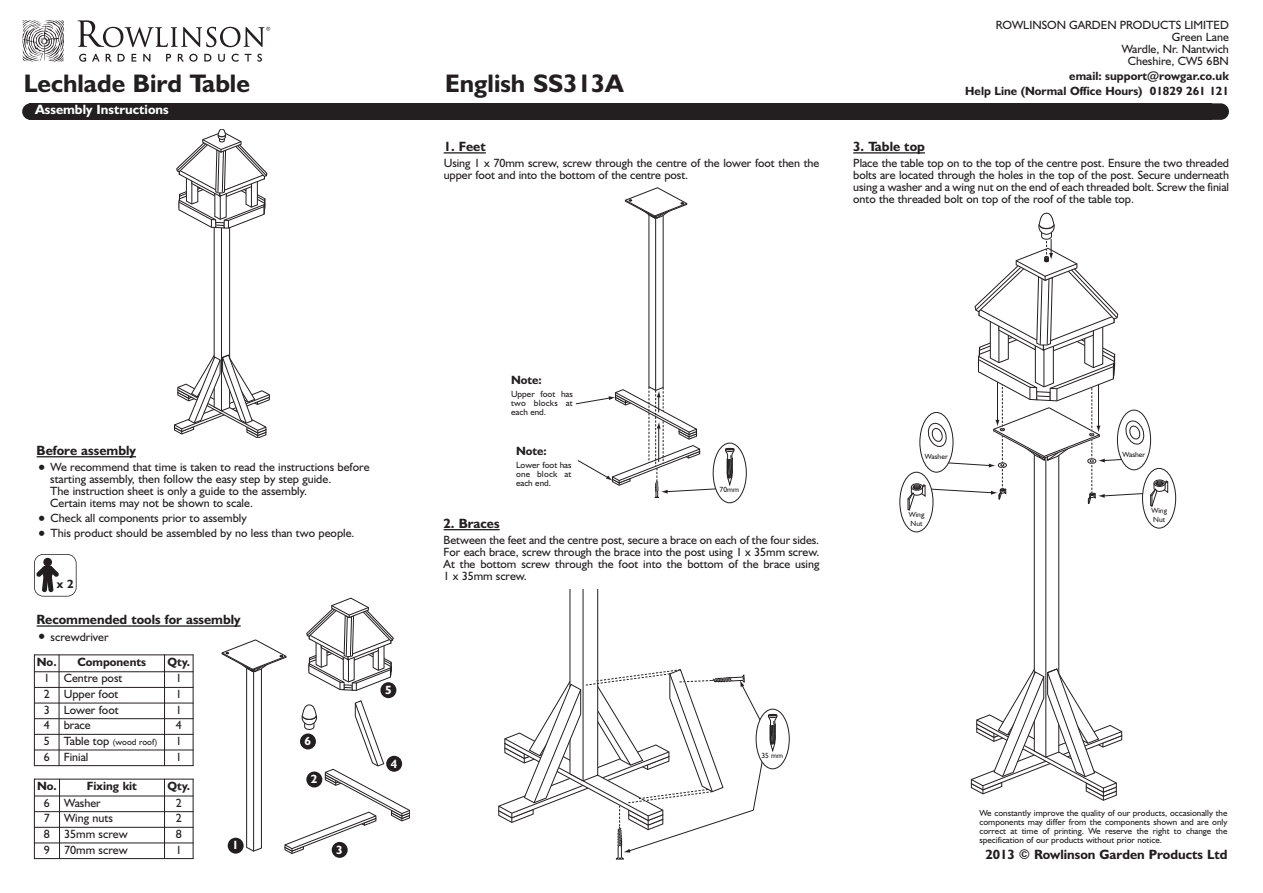
<style>
.page{position:relative;width:1263px;height:893px;background:#fff}
.page>*{position:absolute;margin:0;border:0;box-sizing:border-box;transform-origin:0 0}
.t1{font:700 25.5px "Humanist 521 BT";color:#231f20}
.t2{font:700 13.5px "Humanist 521 BT";color:#231f20}
.t3{font:700 13.5px "Humanist 521 BT";color:#fff}
.t4{font:12px/12px "Humanist 521 BT";color:#231f20}
.t5{font:700 12px/15px "Humanist 521 BT";color:#231f20;text-align:right}
.t6{font:700 12px "Humanist 521 BT";color:#fff}
.t7{font:9px/9px "Humanist 521 BT";color:#231f20;text-align:justify}
.t8{font:7.5px/9px "Humanist 521 BT";color:#231f20}
.s1{font-size:18px}
.s2{font-size:12px}
</style>
<div class="page">
<svg style="left:222px;top:598px;width:188px;height:256px"></svg>
<svg style="left:174px;top:129px;width:95px;height:309px"></svg>
<div style="left:306px;top:771px;width:16px;height:16px;background:#231f20;border-radius:50%"></div>
<div style="left:228px;top:838px;width:16px;height:16px;background:#231f20;border-radius:50%"></div>
<div style="left:332px;top:842px;width:16px;height:16px;background:#231f20;border-radius:50%"></div>
<hr style="left:37px;top:456px;width:99px;height:1px;background:#231f20">
<hr style="left:37px;top:625px;width:204px;height:2px;background:#231f20">
<svg style="left:43px;top:558px;width:9px;height:8px"></svg>
<svg style="left:37px;top:564px;width:22px;height:29px"></svg>
<div style="left:34px;top:554px;width:43px;height:43px;border:2px solid #231f20;border-radius:9px"></div>
<div style="left:22px;top:103px;width:33px;height:17px;background:#231f20;border-radius:8px"></div>
<svg style="left:23px;top:20px;width:41px;height:42px"></svg>
<svg style="left:79px;top:54px;width:7px;height:8px"></svg>
<svg style="left:92px;top:54px;width:8px;height:8px"></svg>
<svg style="left:106px;top:54px;width:6px;height:8px"></svg>
<svg style="left:118px;top:54px;width:7px;height:8px"></svg>
<svg style="left:132px;top:54px;width:4px;height:8px"></svg>
<svg style="left:143px;top:54px;width:7px;height:8px"></svg>
<svg style="left:166px;top:54px;width:5px;height:8px"></svg>
<svg style="left:178px;top:54px;width:20px;height:8px"></svg>
<svg style="left:204px;top:54px;width:7px;height:8px"></svg>
<svg style="left:218px;top:54px;width:7px;height:8px"></svg>
<svg style="left:232px;top:54px;width:7px;height:8px"></svg>
<svg style="left:245px;top:54px;width:6px;height:8px"></svg>
<svg style="left:257px;top:54px;width:5px;height:8px"></svg>
<svg style="left:78px;top:20px;width:192px;height:27px"></svg>
<div style="left:30px;top:103px;width:1182px;height:17px;background:#231f20"></div>
<div style="left:1197px;top:103px;width:32px;height:17px;background:#231f20;border-radius:8px"></div>
<div style="left:386px;top:756px;width:16px;height:16px;background:#231f20;border-radius:50%"></div>
<hr style="left:444px;top:152px;width:42px;height:2px;background:#231f20">
<hr style="left:34px;top:654px;width:1px;height:112px;background:#231f20">
<hr style="left:59px;top:654px;width:1px;height:112px;background:#231f20">
<hr style="left:164px;top:654px;width:1px;height:112px;background:#231f20">
<hr style="left:193px;top:654px;width:1px;height:112px;background:#231f20">
<hr style="left:34px;top:654px;width:159px;height:1px;background:#231f20">
<hr style="left:34px;top:671px;width:159px;height:1px;background:#231f20">
<hr style="left:34px;top:687px;width:159px;height:1px;background:#231f20">
<hr style="left:34px;top:703px;width:159px;height:1px;background:#231f20">
<hr style="left:34px;top:718px;width:159px;height:1px;background:#231f20">
<hr style="left:34px;top:734px;width:159px;height:1px;background:#231f20">
<hr style="left:34px;top:750px;width:159px;height:1px;background:#231f20">
<hr style="left:34px;top:765px;width:159px;height:1px;background:#231f20">
<hr style="left:34px;top:779px;width:1px;height:80px;background:#231f20">
<hr style="left:59px;top:779px;width:1px;height:80px;background:#231f20">
<hr style="left:164px;top:779px;width:1px;height:80px;background:#231f20">
<hr style="left:193px;top:779px;width:1px;height:80px;background:#231f20">
<hr style="left:34px;top:779px;width:159px;height:1px;background:#231f20">
<hr style="left:34px;top:796px;width:159px;height:1px;background:#231f20">
<hr style="left:34px;top:811px;width:159px;height:1px;background:#231f20">
<hr style="left:34px;top:827px;width:159px;height:1px;background:#231f20">
<hr style="left:34px;top:843px;width:159px;height:1px;background:#231f20">
<hr style="left:34px;top:858px;width:159px;height:1px;background:#231f20">
<div style="left:380px;top:682px;width:16px;height:16px;background:#231f20;border-radius:50%"></div>
<svg style="left:713px;top:443px;width:34px;height:60px"></svg>
<svg style="left:576px;top:188px;width:164px;height:310px"></svg>
<div style="left:756px;top:709px;width:34px;height:60px;background:#fff;border:1px solid #231f20;border-radius:50%"></div>
<svg style="left:499px;top:589px;width:279px;height:270px"></svg>
<svg style="left:1142px;top:468px;width:34px;height:60px"></svg>
<hr style="left:853px;top:152px;width:72px;height:2px;background:#231f20">
<svg style="left:907px;top:213px;width:262px;height:587px"></svg>
<div style="left:300px;top:733px;width:16px;height:16px;background:#231f20;border-radius:50%"></div>
<hr style="left:444px;top:529px;width:56px;height:1px;background:#231f20">
<h1 class="t1" style="left:24px;top:74px;width:228px">Lechlade Bird Table</h1>
<p class="t3" style="left:35px;top:105px;width:135px">Assembly Instructions</p>
<p class="t2" style="left:37px;top:446px;width:101px">Before assembly</p>
<p class="t4" style="left:50px;top:463px;width:321px;text-indent:-14px"><span class="s1">•</span> We recommend that time is taken to read the instructions before starting assembly, then follow the easy step by step guide.<br>The instruction sheet is only a guide to the assembly.<br>Certain items may not be shown to scale.</p>
<p class="t4" style="left:37px;top:514px;width:212px"><span class="s1">•</span> Check all components prior to assembly</p>
<p class="t4" style="left:37px;top:529px;width:320px"><span class="s1">•</span> This product should be assembled by no less than two people.</p>
<p class="t5" style="left:57px;top:577px;width:18px">x 2</p>
<p class="t2" style="left:37px;top:615px;width:206px">Recommended tools for assembly</p>
<p class="t4" style="left:37px;top:632px;width:73px"><span class="s1">•</span> screwdriver</p>
<h1 class="t1" style="left:445px;top:74px;width:180px">English SS313A</h1>
<p class="t2" style="left:444px;top:142px;width:44px">1. Feet</p>
<p class="t4" style="left:444px;top:159px;width:377px">Using 1 x 70mm screw, screw through the centre of the lower foot then the upper foot and into the bottom of the centre post.</p>
<p class="t4" style="left:996px;top:20px;width:235px;text-align:right">ROWLINSON GARDEN PRODUCTS LIMITED<br>Green Lane<br>Wardle, Nr. Nantwich<br>Cheshire, CW5 6BN</p>
<p class="t5" style="left:965px;top:70px;width:265px">email: support@rowgar.co.uk<br>Help Line (Normal Office Hours) 01829 261 121</p>
<p class="t2" style="left:853px;top:142px;width:73px">3. Table top</p>
<p class="t4" style="left:853px;top:159px;width:377px;text-align:justify">Place the table top on to the top of the centre post. Ensure the two threaded bolts are located through the holes in the top of the post. Secure underneath using a washer and a wing nut on the end of each threaded bolt. Screw the finial onto the threaded bolt on top of the roof of the table top.</p>
<p class="t5" style="left:511px;top:373px;width:32px">Note:</p>
<p class="t7" style="left:511px;top:390px;width:63px">Upper foot has two blocks at each end.</p>
<p class="t5" style="left:516px;top:445px;width:32px">Note:</p>
<p class="t7" style="left:516px;top:462px;width:57px">Lower foot has one block at each end.</p>
<p class="t8" style="left:719px;top:486px;width:21px">70mm</p>
<p class="t2" style="left:444px;top:519px;width:58px">2. Braces</p>
<p class="t4" style="left:444px;top:536px;width:377px;text-align:justify">Between the feet and the centre post, secure a brace on each of the four sides.<br>For each brace, screw through the brace into the post using 1 x 35mm screw.<br>At the bottom screw through the foot into the bottom of the brace using 1 x 35mm screw.</p>
<p class="t8" style="left:925px;top:453px;width:24px">Washer</p>
<p class="t8" style="left:1122px;top:450px;width:24px">Washer</p>
<p class="t8" style="left:909px;top:510px;width:17px">Wing<br>Nut</p>
<p class="t8" style="left:1151px;top:507px;width:17px">Wing<br>Nut</p>
<p class="t5" style="left:37px;top:656px;width:111px">No. Components</p>
<p class="t5" style="left:168px;top:656px;width:24px">Qty.</p>
<p class="t4" style="left:44px;top:674px;width:80px">1 Centre post</p>
<p class="t4" style="left:176px;top:674px;width:8px">1</p>
<p class="t4" style="left:44px;top:689px;width:76px">2 Upper foot</p>
<p class="t4" style="left:176px;top:689px;width:8px">1</p>
<p class="t4" style="left:44px;top:705px;width:76px">3 Lower foot</p>
<p class="t4" style="left:176px;top:705px;width:8px">1</p>
<p class="t4" style="left:44px;top:720px;width:49px">4 brace</p>
<p class="t4" style="left:176px;top:720px;width:8px">4</p>
<p class="t7" style="left:44px;top:738px;width:115px"><span class="s2">5 Table top</span> (wood roof)</p>
<p class="t4" style="left:176px;top:736px;width:8px">1</p>
<p class="t4" style="left:44px;top:752px;width:46px">6 Finial</p>
<p class="t4" style="left:176px;top:752px;width:8px">1</p>
<p class="t5" style="left:37px;top:780px;width:21px">No.</p>
<p class="t5" style="left:87px;top:780px;width:52px">Fixing kit</p>
<p class="t5" style="left:168px;top:780px;width:24px">Qty.</p>
<p class="t4" style="left:44px;top:798px;width:58px">6 Washer</p>
<p class="t4" style="left:176px;top:798px;width:8px">2</p>
<p class="t4" style="left:44px;top:813px;width:70px">7 Wing nuts</p>
<p class="t4" style="left:176px;top:813px;width:8px">2</p>
<p class="t4" style="left:44px;top:829px;width:85px">8 35mm screw</p>
<p class="t4" style="left:176px;top:829px;width:8px">8</p>
<p class="t4" style="left:44px;top:845px;width:85px">9 70mm screw</p>
<p class="t4" style="left:176px;top:845px;width:8px">1</p>
<p class="t6" style="left:305px;top:737px;width:8px">6</p>
<p class="t6" style="left:311px;top:775px;width:8px">2</p>
<p class="t6" style="left:385px;top:686px;width:8px">5</p>
<p class="t6" style="left:391px;top:759px;width:8px">4</p>
<p class="t8" style="left:761px;top:752px;width:23px">35 mm</p>
<p class="t7" style="left:979px;top:810px;width:250px">We constantly improve the quality of our products, occasionally the components may differ from the components shown and are only correct at time of printing. We reserve the right to change the specification of our products without prior notice.</p>
<p class="t6" style="left:232px;top:841px;width:8px">1</p>
<p class="t6" style="left:336px;top:845px;width:8px">3</p>
<p class="t2" style="left:985px;top:849px;width:244px">2013 © Rowlinson Garden Products Ltd</p>
</div>
